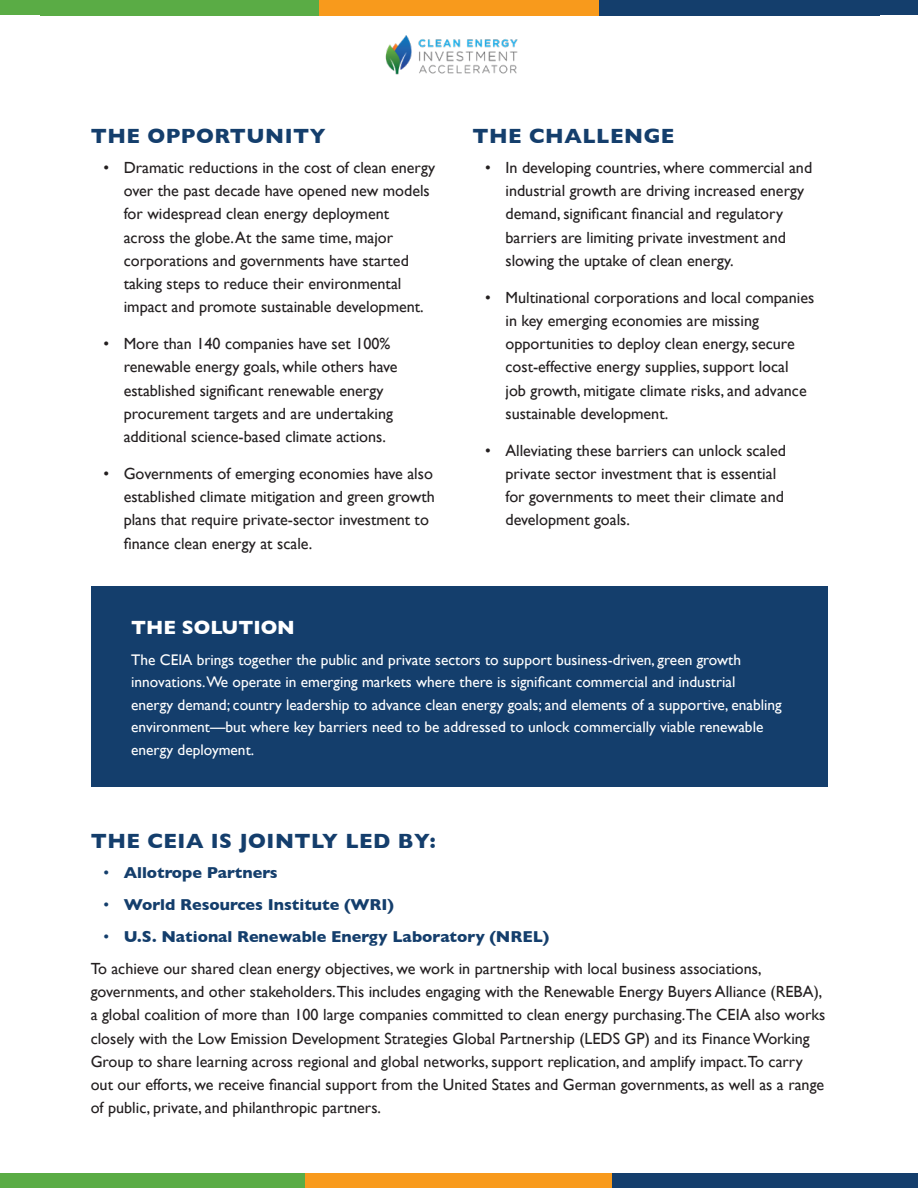
<style>
.page{position:relative;width:918px;height:1188px;background:#fff}
.page>*{position:absolute;margin:0;border:0;box-sizing:border-box;transform-origin:0 0}
.t1{font:700 21px "Gill Sans";letter-spacing:.025em;color:#143e6c}
.t2{font:700 19.5px "Gill Sans";color:#fff}
.Body{font:16.2px/23.2px "Gill Sans";color:#231f20}
.t3{font:700 16.2px "Gill Sans";color:#143e6c}
.t4{font:15.3px/22.5px "Gill Sans";color:#fff}
.s1{font-weight:400}
</style>
<div class="page">
<div style="left:0;top:0;width:306px;height:15px;background:#5aac45"></div>
<div style="left:612px;top:0;width:306px;height:15px;background:#143e6c"></div>
<div style="left:0;top:1173px;width:306px;height:15px;background:#5aac45"></div>
<div style="left:306px;top:1173px;width:306px;height:15px;background:#f89a1c"></div>
<div style="left:612px;top:1173px;width:306px;height:15px;background:#143e6c"></div>
<div style="left:40px;top:0;width:280px;height:15px;background:#5aac45"></div>
<div style="left:319px;top:0;width:281px;height:15px;background:#f89a1c"></div>
<div style="left:599px;top:0;width:280px;height:15px;background:#143e6c"></div>
<img style="left:385px;top:35px;width:133px;height:40px">
<div style="left:91px;top:586px;width:736px;height:201px;background:#143e6c"></div>
<h1 class="t1" style="left:91px;top:119px;width:236px">THE OPPORTUNITY</h1>
<p class="Body" style="left:124px;top:156px;width:313px;text-indent:-20px">• Dramatic reductions in the cost of clean energy over the past decade have opened new models for widespread clean energy deployment<br>across the globe. At the same time, major corporations and governments have started taking steps to reduce their environmental impact and promote sustainable development.</p>
<p class="Body" style="left:124px;top:332px;width:275px;text-indent:-20px">• More than 140 companies have set 100% renewable energy goals, while others have established significant renewable energy procurement targets and are undertaking additional science-based climate actions.</p>
<p class="Body" style="left:124px;top:462px;width:313px;text-indent:-20px">• Governments of emerging economies have also established climate mitigation and green growth plans that require private-sector investment to finance clean energy at scale.</p>
<h1 class="t1" style="left:472px;top:119px;width:204px">THE CHALLENGE</h1>
<p class="Body" style="left:506px;top:156px;width:308px;text-indent:-20px">• In developing countries, where commercial and industrial growth are driving increased energy demand, significant financial and regulatory barriers are limiting private investment and slowing the uptake of clean energy.</p>
<p class="Body" style="left:506px;top:285px;width:310px;text-indent:-20px">• Multinational corporations and local companies in key emerging economies are missing opportunities to deploy clean energy, secure cost-effective energy supplies, support local<br>job growth, mitigate climate risks, and advance sustainable development.</p>
<p class="Body" style="left:506px;top:438px;width:282px;text-indent:-20px">• Alleviating these barriers can unlock scaled private sector investment that is essential for governments to meet their climate and development goals.</p>
<p class="t2" style="left:131px;top:612px;width:165px">THE SOLUTION</p>
<p class="t4" style="left:131px;top:648px;width:652px">The CEIA brings together the public and private sectors to support business-driven, green growth innovations.We operate in emerging markets where there is significant commercial and industrial<br>energy demand; country leadership to advance clean energy goals; and elements of a supportive, enabling environment—but where key barriers need to be addressed to unlock commercially viable renewable energy deployment.</p>
<h1 class="t1" style="left:91px;top:824px;width:346px">THE CEIA IS JOINTLY LED BY:</h1>
<p class="t3" style="left:103px;top:860px;width:176px"><span class="s1">•</span> Allotrope Partners</p>
<p class="t3" style="left:103px;top:892px;width:292px"><span class="s1">•</span> World Resources Institute (WRI)</p>
<p class="t3" style="left:103px;top:924px;width:447px"><span class="s1">•</span> U.S. National Renewable Energy Laboratory (NREL)</p>
<p class="Body" style="left:91px;top:957px;width:736px">To achieve our shared clean energy objectives, we work in partnership with local business associations, governments, and other stakeholders.This includes engaging with the Renewable Energy Buyers Alliance (REBA), a global coalition of more than 100 large companies committed to clean energy purchasing.The CEIA also works closely with the Low Emission Development Strategies Global Partnership (LEDS GP) and its Finance Working Group to share learning across regional and global networks, support replication, and amplify impact.To carry out our efforts, we receive financial support from the United States and German governments, as well as a range of public, private, and philanthropic partners.</p>
</div>
